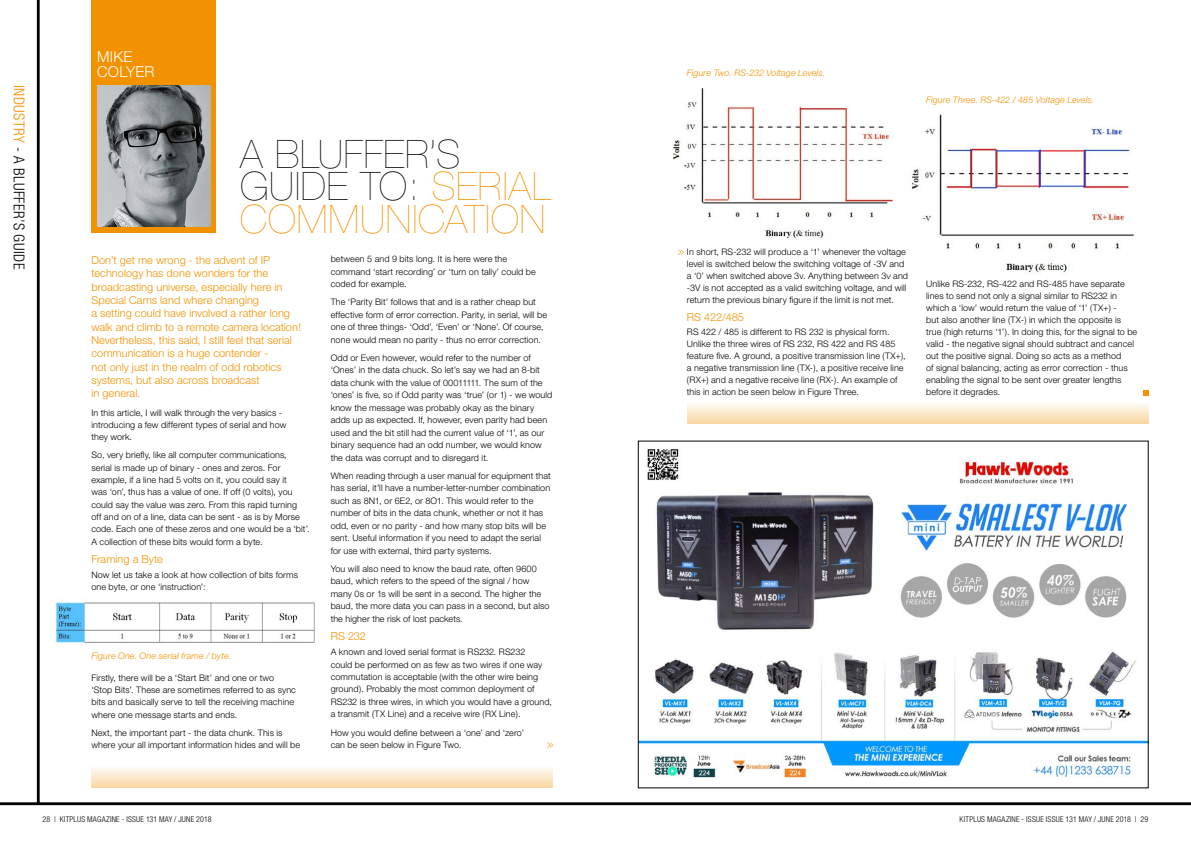
<style>
.page{position:relative;width:1191px;height:842px;background:#fff}
.page>*{position:absolute;margin:0;border:0;box-sizing:border-box;transform-origin:0 0}
.t1{font:200 39.3px/32.7px "Helvetica Neue CE";letter-spacing:.02em;color:#f39200}
.t2{font:300 condensed 15px "Helvetica Neue";letter-spacing:.03em;color:#000}
.t3{font:300 15px/15px "Helvetica Neue CE";letter-spacing:.015em;color:#fff}
.t4{font:300 11px/13.4px "Helvetica Neue CE";color:#f39200}
.t5{font:300 9px/12.5px "Helvetica Neue CE";letter-spacing:.01em;color:#000}
.t6{font:italic 300 9px "Helvetica Neue CE";letter-spacing:.005em;color:#f39200}
.t7{font:300 condensed 8px "Helvetica Neue";letter-spacing:.03em;color:#000}
.s1{color:#f39200}
.s2{color:#000}
</style>
<div class="page">
<hr style="left:37px;top:0;width:3px;height:804px;background:#000">
<hr style="left:0;top:802px;width:1191px;height:3px;background:#000">
<img style="left:640px;top:449px;width:506px;height:329px">
<div style="left:91px;top:0;width:125px;height:232px;background:#f39200"></div>
<svg style="left:91px;top:768px;width:462px;height:20px"></svg>
<svg style="left:687px;top:404px;width:461px;height:20px"></svg>
<img style="left:97px;top:85px;width:113px;height:142px">
<img style="left:55px;top:602px;width:260px;height:41px">
<svg style="left:547px;top:742px;width:6px;height:6px"></svg>
<svg style="left:678px;top:249px;width:6px;height:6px"></svg>
<img style="left:892px;top:114px;width:242px;height:159px">
<img style="left:672px;top:88px;width:220px;height:152px">
<svg style="left:1143px;top:390px;width:5px;height:5px"></svg>
<h2 class="t2" style="left:28px;top:85px;width:186px;rotate:90deg"><span class="s1">INDUSTRY</span> - A BLUFFER’S GUIDE</h2>
<h2 class="t3" style="left:97px;top:49px;width:59px">MIKE<br>COLYER</h2>
<h1 class="t1" style="left:240px;top:137px;width:312px"><span class="s2">A BLUFFER’S<br>GUIDE TO:</span> SERIAL<br>COMMUNICATION</h1>
<p class="t4" style="left:91px;top:253px;width:211px">Don’t get me wrong - the advent of IP technology has done wonders for the broadcasting universe, especially here in Special Cams land where changing<br>a setting could have involved a rather long walk and climb to a remote camera location!<br>Nevertheless, this said, I still feel that serial communication is a huge contender -<br>not only just in the realm of odd robotics systems, but also across broadcast<br>in general.</p>
<p class="t5" style="left:91px;top:406px;width:196px">In this article, I will walk through the very basics - introducing a few different types of serial and how they work.</p>
<p class="t5" style="left:91px;top:449px;width:220px">So, very briefly, like all computer communications,<br>serial is made up of binary - ones and zeros. For example, if a line had 5 volts on it, you could say it<br>was ‘on’, thus has a value of one. If off (0 volts), you could say the value was zero. From this rapid turning<br>off and on of a line, data can be sent - as is by Morse code. Each one of these zeros and one would be a ‘bit’.<br>A collection of these bits would form a byte.</p>
<p class="t4" style="left:91px;top:552px;width:73px">Framing a Byte</p>
<p class="t5" style="left:91px;top:569px;width:208px">Now let us take a look at how collection of bits forms one byte, or one ‘instruction’:</p>
<p class="t6" style="left:91px;top:650px;width:141px">Figure One. One serial frame / byte.</p>
<p class="t5" style="left:91px;top:671px;width:206px">Firstly, there will be a ‘Start Bit’ and one or two ‘Stop Bits’. These are sometimes referred to as sync bits and basically serve to tell the receiving machine where one message starts and ends.</p>
<p class="t5" style="left:91px;top:726px;width:210px">Next, the important part - the data chunk. This is where your all important information hides and will be</p>
<p class="t5" style="left:331px;top:253px;width:206px">between 5 and 9 bits long. It is here were the command ‘start recording’ or ‘turn on tally’ could be coded for example.</p>
<p class="t5" style="left:331px;top:296px;width:218px">The ‘Parity Bit’ follows that and is a rather cheap but effective form of error correction. Parity, in serial, will be one of three things- ‘Odd’, ‘Even’ or ‘None’. Of course, none would mean no parity - thus no error correction.</p>
<p class="t5" style="left:331px;top:351px;width:223px">Odd or Even however, would refer to the number of ‘Ones’ in the data chuck. So let’s say we had an 8-bit data chunk with the value of 00011111. The sum of the ‘ones’ is five, so if Odd parity was ‘true’ (or 1) - we would know the message was probably okay as the binary adds up as expected. If, however, even parity had been used and the bit still had the current value of ‘1’, as our binary sequence had an odd number, we would know the data was corrupt and to disregard it.</p>
<p class="t5" style="left:331px;top:469px;width:221px">When reading through a user manual for equipment that has serial, it’ll have a number-letter-number combination such as 8N1, or 6E2, or 8O1. This would refer to the number of bits in the data chunk, whether or not it has odd, even or no parity - and how many stop bits will be sent. Useful information if you need to adapt the serial for use with external, third party systems.</p>
<p class="t5" style="left:331px;top:562px;width:220px">You will also need to know the baud rate, often 9600 baud, which refers to the speed of the signal / how many 0s or 1s will be sent in a second. The higher the baud, the more data you can pass in a second, but also the higher the risk of lost packets.</p>
<p class="t4" style="left:331px;top:629px;width:37px">RS 232</p>
<p class="t5" style="left:331px;top:645px;width:223px">A known and loved serial format is RS232. RS232<br>could be performed on as few as two wires if one way commutation is acceptable (with the other wire being ground). Probably the most common deployment of RS232 is three wires, in which you would have a ground, a transmit (TX Line) and a receive wire (RX Line).</p>
<p class="t5" style="left:331px;top:726px;width:195px">How you would define between a ‘one’ and ‘zero’ can be seen below in Figure Two.</p>
<p class="t6" style="left:687px;top:68px;width:140px">Figure Two. RS-232 Voltage Levels.</p>
<p class="t6" style="left:926px;top:95px;width:170px">Figure Three. RS-422 / 485 Voltage Levels.</p>
<p class="t5" style="left:687px;top:246px;width:223px;line-height:12px">In short, RS-232 will produce a ‘1’ whenever the voltage level is switched below the switching voltage of -3V and a ‘0’ when switched above 3v. Anything between 3v and -3V is not accepted as a valid switching voltage, and will return the previous binary figure if the limit is not met.</p>
<p class="t4" style="left:687px;top:310px;width:59px">RS 422/485</p>
<p class="t5" style="left:687px;top:326px;width:220px;line-height:12px">RS 422 / 485 is different to RS 232 is physical form.<br>Unlike the three wires of RS 232, RS 422 and RS 485 feature five. A ground, a positive transmission line (TX+), a negative transmission line (TX-), a positive receive line (RX+) and a negative receive line (RX-). An example of this in action be seen below in Figure Three.</p>
<p class="t5" style="left:926px;top:278px;width:213px;line-height:12px">Unlike RS-232, RS-422 and RS-485 have separate lines to send not only a signal similar to RS232 in which a ‘low’ would return the value of ‘1’ (TX+) -<br>but also another line (TX-) in which the opposite is true (high returns ‘1’). In doing this, for the signal to be valid - the negative signal should subtract and cancel out the positive signal. Doing so acts as a method<br>of signal balancing, acting as error correction - thus enabling the signal to be sent over greater lengths before it degrades.</p>
<p class="t7" style="left:43px;top:815px;width:170px">28 | KITPLUS MAGAZINE - ISSUE 131 MAY / JUNE 2018</p>
<p class="t7" style="left:959px;top:815px;width:190px">KITPLUS MAGAZINE - ISSUE ISSUE 131 MAY / JUNE 2018 | 29</p>
</div>
